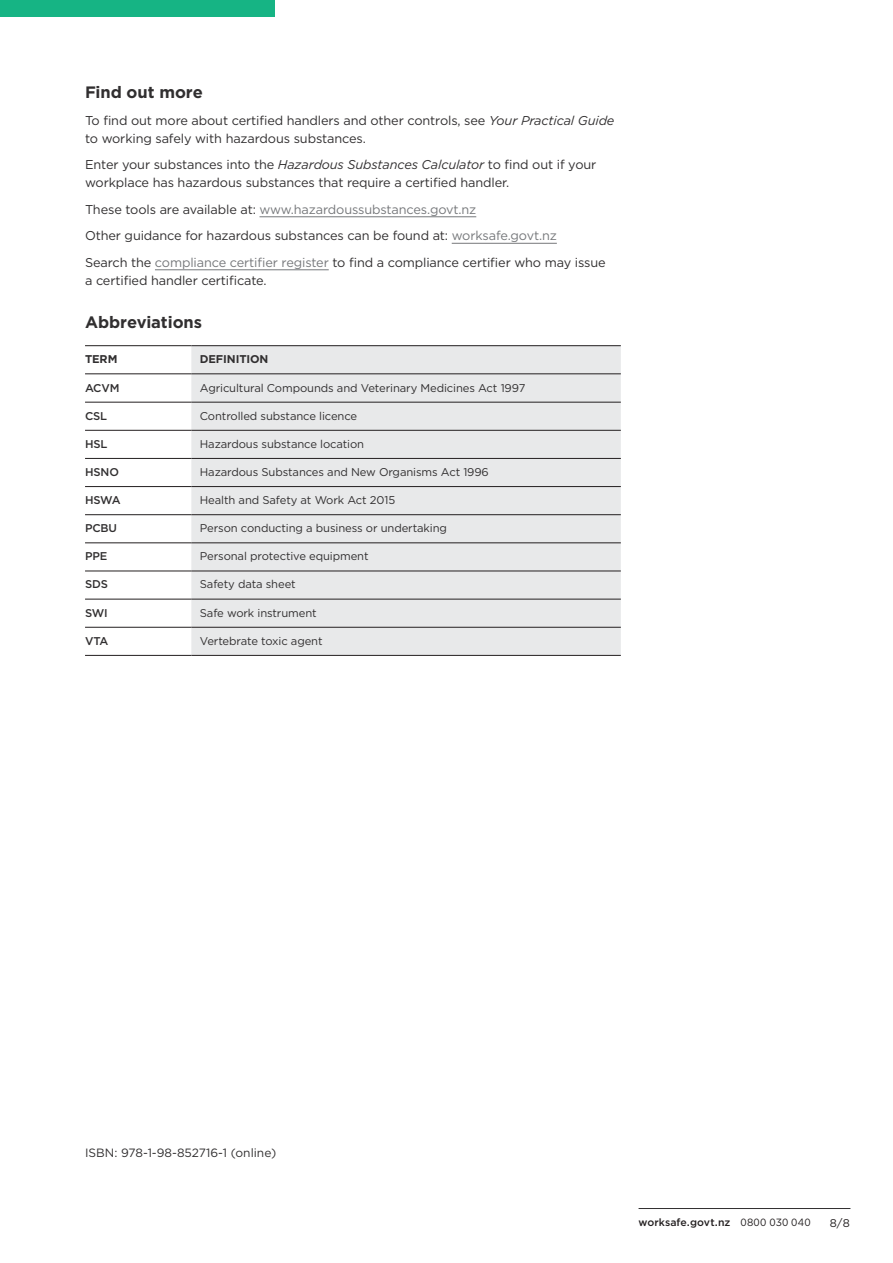
<style>
.page{position:relative;width:893px;height:1263px;background:#fff}
.page>*{position:absolute;margin:0;border:0;box-sizing:border-box;transform-origin:0 0}
.t1{font:700 16.5px "Gotham";letter-spacing:-.005em;color:#312f30}
.body{font:12.75px/18px "Gotham";letter-spacing:-.01em;color:#312f30}
.body-2{font:12.75px "Gotham";letter-spacing:-.01em;color:#76787b}
.disclaimer_body{font:12px "Gotham";color:#312f30}
.table_body{font:11.25px "Gotham";letter-spacing:-.01em;color:#312f30}
.table_H2{font:500 11.25px "Gotham";letter-spacing:-.01em;color:#312f30}
.table_H1{font:700 11.25px "Gotham";letter-spacing:-.01em;color:#312f30}
.t2{font:11.25px "Gotham";color:#231f20}
.t3{font:500 10.5px "Gotham";letter-spacing:.005em;color:#231f20}
.s1{font-style:italic}
.s2{color:#312f30}
.s3{color:#76787b}
.s4{font-weight:400}
</style>
<div class="page">
<hr style="left:639px;top:1208px;width:211px;height:1px;background:#312f30">
<div style="left:0;top:0;width:274px;height:17px;background:#16b484"></div>
<hr style="left:259px;top:216px;width:217px;height:1px;background:#76787b">
<hr style="left:452px;top:243px;width:105px;height:1px;background:#76787b">
<hr style="left:155px;top:269px;width:174px;height:1px;background:#76787b">
<div style="left:191px;top:346px;width:430px;height:309px;background:#e8e9ea"></div>
<hr style="left:85px;top:345px;width:106px;height:1px;background:#231f20">
<hr style="left:191px;top:345px;width:430px;height:1px;background:#231f20">
<hr style="left:85px;top:374px;width:106px;height:1px;background:#231f20">
<hr style="left:191px;top:374px;width:430px;height:1px;background:#231f20">
<hr style="left:85px;top:402px;width:106px;height:1px;background:#231f20">
<hr style="left:191px;top:402px;width:430px;height:1px;background:#231f20">
<hr style="left:85px;top:430px;width:106px;height:1px;background:#231f20">
<hr style="left:191px;top:430px;width:430px;height:1px;background:#231f20">
<hr style="left:85px;top:655px;width:106px;height:1px;background:#231f20">
<hr style="left:191px;top:655px;width:430px;height:1px;background:#231f20">
<hr style="left:85px;top:458px;width:106px;height:1px;background:#231f20">
<hr style="left:191px;top:458px;width:430px;height:1px;background:#231f20">
<hr style="left:85px;top:486px;width:106px;height:1px;background:#231f20">
<hr style="left:191px;top:486px;width:430px;height:1px;background:#231f20">
<hr style="left:85px;top:514px;width:106px;height:1px;background:#231f20">
<hr style="left:191px;top:514px;width:430px;height:1px;background:#231f20">
<hr style="left:85px;top:543px;width:106px;height:1px;background:#231f20">
<hr style="left:191px;top:543px;width:430px;height:1px;background:#231f20">
<hr style="left:85px;top:571px;width:106px;height:1px;background:#231f20">
<hr style="left:191px;top:571px;width:430px;height:1px;background:#231f20">
<hr style="left:85px;top:599px;width:106px;height:1px;background:#231f20">
<hr style="left:191px;top:599px;width:430px;height:1px;background:#231f20">
<hr style="left:85px;top:627px;width:106px;height:1px;background:#231f20">
<hr style="left:191px;top:627px;width:430px;height:1px;background:#231f20">
<h1 class="t1" style="left:85px;top:81px;width:119px">Find out more</h1>
<p class="body" style="left:85px;top:111px;width:531px">To find out more about certified handlers and other controls, see <span class="s1">Your Practical Guide </span>to working safely with hazardous substances.</p>
<p class="body" style="left:85px;top:155px;width:513px">E nter your substances into the <span class="s1">Hazardous Substances Calculator</span> to find out if your workplace has hazardous substances that require a certified handler.</p>
<p class="body-2" style="left:85px;top:201px;width:393px"><span class="s2">These tools are available at:</span> www.hazardoussubstances.govt.nz</p>
<p class="body" style="left:85px;top:226px;width:473px">Other guidance for hazardous substances can be found at: <span class="s3">worksafe.govt.nz</span></p>
<p class="body" style="left:85px;top:253px;width:522px">Search the <span class="s3">compliance certifier register</span> to find a compliance certifier who may issue a certified handler certificate.</p>
<h1 class="t1" style="left:85px;top:311px;width:119px">Abbreviations</h1>
<p class="table_H1" style="left:85px;top:352px;width:34px">TERM</p>
<p class="table_H1" style="left:200px;top:352px;width:70px">DEFINITION</p>
<p class="table_H2" style="left:85px;top:380px;width:36px">ACVM</p>
<p class="table_body" style="left:200px;top:380px;width:327px">Agricultural Compounds and Veterinary Medicines Act 1997</p>
<p class="table_H2" style="left:85px;top:408px;width:24px">CSL</p>
<p class="table_body" style="left:200px;top:408px;width:159px">Controlled substance licence</p>
<p class="table_H2" style="left:85px;top:436px;width:24px">HSL</p>
<p class="table_body" style="left:200px;top:437px;width:166px">Hazardous substance location</p>
<p class="table_H2" style="left:85px;top:465px;width:35px">HSNO</p>
<p class="table_body" style="left:200px;top:465px;width:291px">Hazardous Substances and New Organisms Act 1996</p>
<p class="table_H2" style="left:85px;top:493px;width:37px">HSWA</p>
<p class="table_body" style="left:200px;top:493px;width:197px">Health and Safety at Work Act 2015</p>
<p class="table_H2" style="left:85px;top:521px;width:34px">PCBU</p>
<p class="table_body" style="left:200px;top:521px;width:249px">Person conducting a business or undertaking</p>
<p class="table_H2" style="left:85px;top:549px;width:24px">PPE</p>
<p class="table_body" style="left:200px;top:549px;width:170px">Personal protective equipment</p>
<p class="table_H2" style="left:85px;top:577px;width:24px">SDS</p>
<p class="table_body" style="left:200px;top:577px;width:97px">Safety data sheet</p>
<p class="table_H2" style="left:85px;top:605px;width:24px">SWI</p>
<p class="table_body" style="left:200px;top:605px;width:118px">Safe work instrument</p>
<p class="table_H2" style="left:85px;top:633px;width:25px">VTA</p>
<p class="table_body" style="left:200px;top:634px;width:124px">Vertebrate toxic agent</p>
<p class="disclaimer_body" style="left:85px;top:1145px;width:193px">ISBN: 978-1-98-852716-1 (online)</p>
<p class="t3" style="left:639px;top:1215px;width:174px">worksafe.govt.nz <span class="s4">0800 030 040</span></p>
<p class="t2" style="left:830px;top:1215px;width:22px">8/8</p>
</div>
